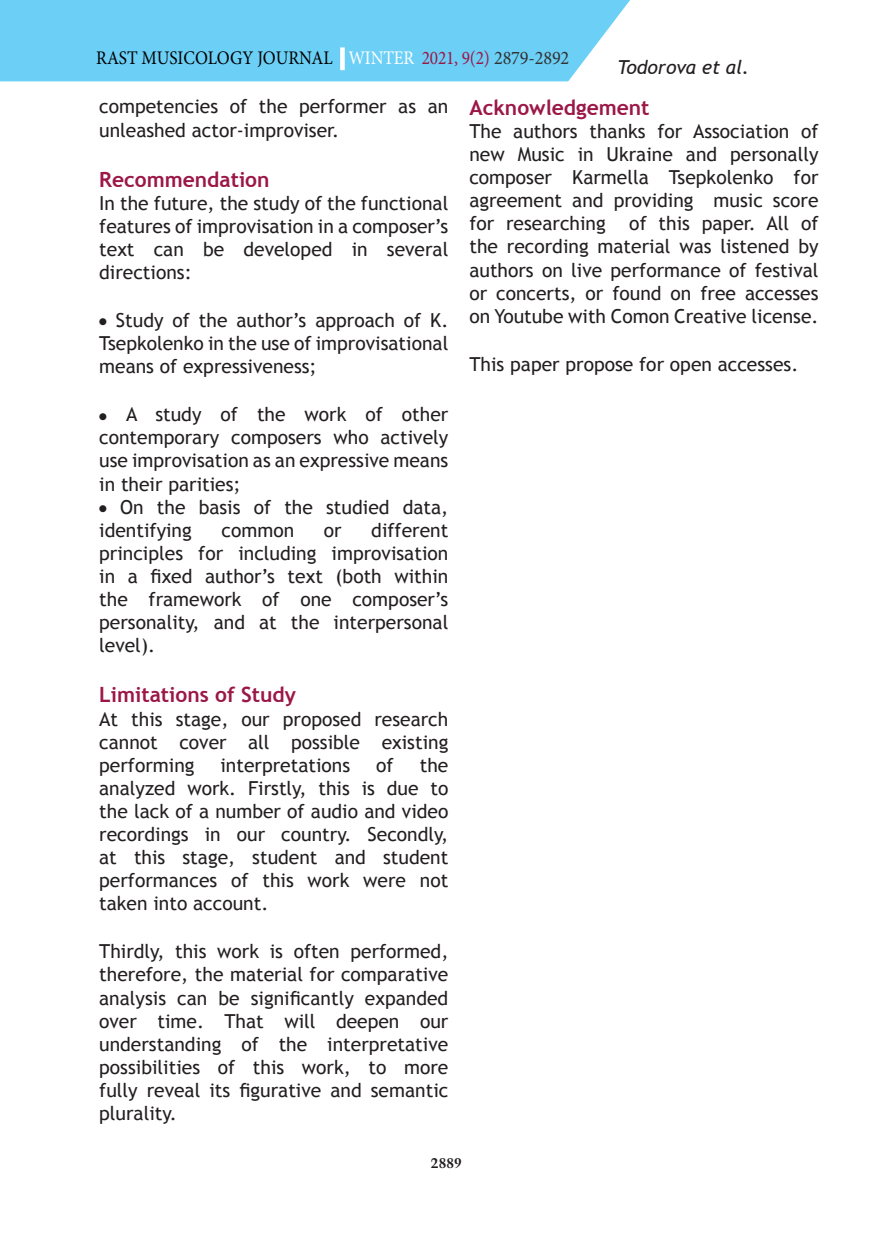
<style>
.page{position:relative;width:893px;height:1241px;background:#fff}
.page>*{position:absolute;margin:0;border:0;box-sizing:border-box;transform-origin:0 0}
.t1{font:700 21px "Trebuchet MS";color:#9b1746}
.t2{font:19.25px/23.1px "Trebuchet MS";color:#231f20;text-align:justify}
.t3{font:19.25px "Minion Pro";letter-spacing:-.01em;color:#000;scale:.9 1}
.t4{font:italic 19.25px "Trebuchet MS";color:#231f20}
.t5{font:700 14px "Trump Mediaeval";color:#231f20}
.s1{color:#fff}
.s2{color:#9b1746}
.s3{color:#333233}
</style>
<div class="page">
<div style="left:0;top:0;width:630px;height:81px;background:#6bcff6"></div>
<div style="left:340px;top:47px;width:5px;height:23px;border:4px solid #fff"></div>
<p class="t3" style="left:96px;top:45px;width:527px">RAST MUSICOLOGY JOURNAL <span class="s1">| WINTER</span> <span class="s2">2021, 9(2)</span> <span class="s3">2879-2892</span></p>
<p class="t4" style="left:618px;top:56px;width:133px">Todorova et al.</p>
<p class="t2" style="left:99px;top:95px;width:351px">competencies of the performer as an unleashed actor-improviser.</p>
<p class="t1" style="left:99px;top:166px;width:172px">Recommendation</p>
<p class="t2" style="left:99px;top:192px;width:351px">In the future, the study of the functional features of improvisation in a composer’s text can be developed in several directions:</p>
<p class="t2" style="left:99px;top:309px;width:351px">● Study of the author’s approach of K.<br>Tsepkolenko in the use of improvisational means of expressiveness;</p>
<p class="t2" style="left:99px;top:403px;width:351px">● A study of the work of other contemporary composers who actively use improvisation as an expressive means in their parities;</p>
<p class="t2" style="left:99px;top:495px;width:351px">● On the basis of the studied data, identifying</p>
<p class="t2" style="left:99px;top:518px;width:351px;text-indent:272px">different principles for including improvisation in a fixed author’s text (both within the framework of one composer’s personality, and at the interpersonal level).</p>
<p class="t1" style="left:99px;top:681px;width:198px">Limitations of Study</p>
<p class="t2" style="left:99px;top:707px;width:351px">At this stage, our proposed research cannot cover all possible existing performing</p>
<p class="t2" style="left:222px;top:518px;width:74px">common</p>
<p class="t2" style="left:324px;top:518px;width:19px">or</p>
<p class="t2" style="left:99px;top:753px;width:351px;text-indent:320px">the analyzed work. Firstly, this is due to the lack of a number of audio and video recordings in our country. Secondly, at this stage, student and student performances of this work were not taken into account.</p>
<p class="t2" style="left:99px;top:940px;width:351px">Thirdly, this work is often performed, therefore, the material for comparative analysis can be significantly expanded over time. That will deepen our understanding of the interpretative possibilities of this work, to more fully reveal its figurative and semantic plurality.</p>
<p class="t2" style="left:220px;top:753px;width:131px">interpretations</p>
<p class="t2" style="left:376px;top:753px;width:19px">of</p>
<p class="t1" style="left:469px;top:94px;width:182px">Acknowledgement</p>
<p class="t2" style="left:469px;top:120px;width:351px">The authors thanks for Association of new Music in Ukraine and personally composer Karmella Tsepkolenko for agreement and providing music score for researching of this paper. All of the recording material was listened by authors on live performance of festival or concerts, or found on free accesses on Youtube with Comon Creative license.</p>
<p class="t2" style="left:469px;top:352px;width:330px">This paper propose for open accesses.</p>
<p class="t5" style="left:431px;top:1153px;width:33px">2889</p>
</div>
